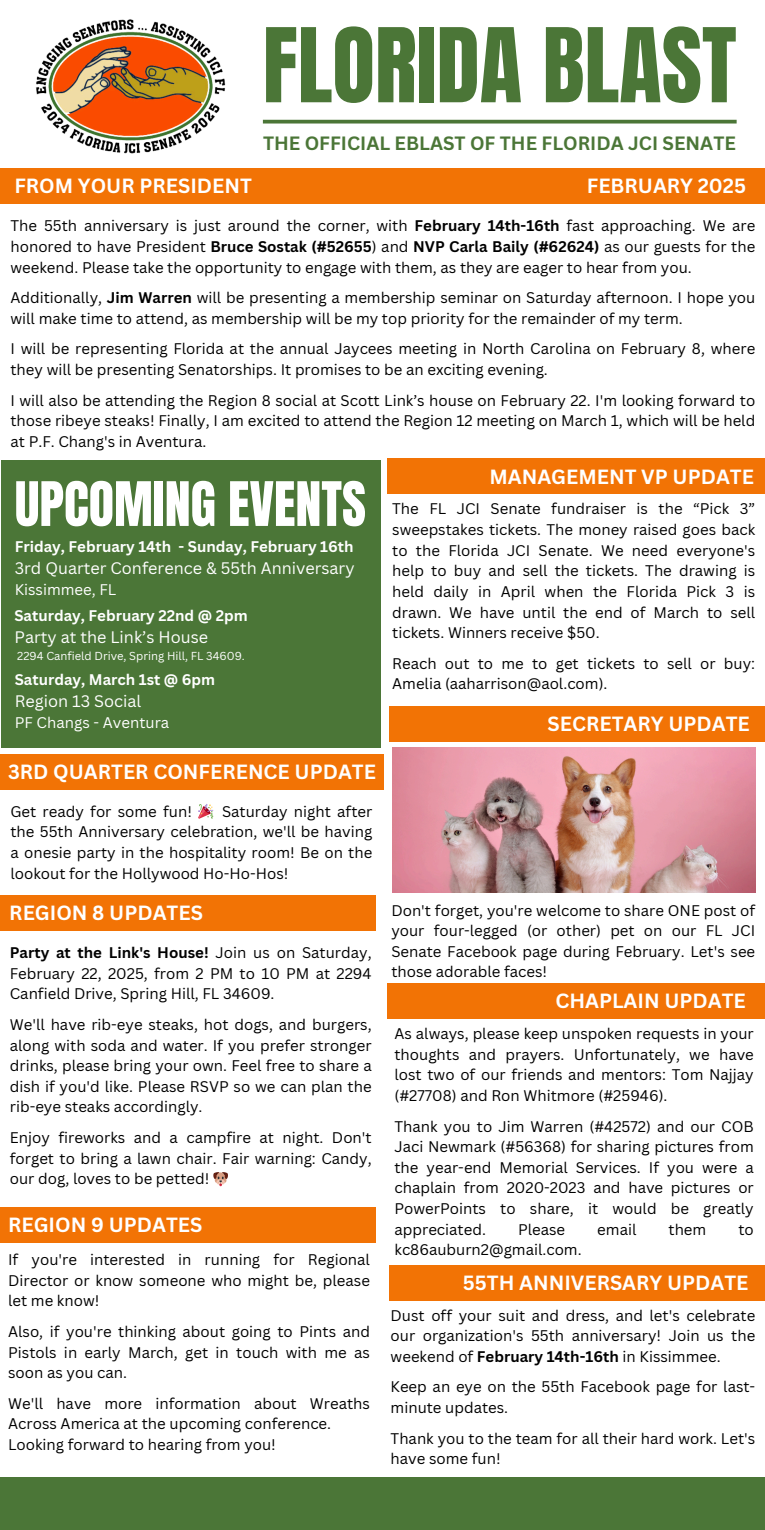
<style>
.page{position:relative;width:765px;height:1530px;background:#fff}
.page>*{position:absolute;margin:0;border:0;box-sizing:border-box;transform-origin:0 0}
.t1{font:87.5px "Anton";color:#4b7637}
.t2{font:52.12px "Anton";color:#fff}
.t3{font:700 20px "Canva Sans";color:#fff}
.t4{font:700 18.75px "Canva Sans";color:#4b7637}
.t5{font:16.25px "Canva Sans";color:#fff}
.t6{font:15px/20.6px "Canva Sans";color:#000;text-align:justify}
.t7{font:700 15px "Canva Sans";color:#fff}
.t8{font:15px "Canva Sans";color:#fff}
.t9{font:11.25px "Canva Sans";color:#fff}
.s1{font-weight:700}
</style>
<div class="page">
<svg style="left:263px;top:120px;width:474px;height:4px;background:#60864e"></svg>
<img style="left:36px;top:19px;width:190px;height:135px">
<div style="left:2px;top:461px;width:379px;height:287px;background:#4b7637"></div>
<div style="left:0;top:1477px;width:765px;height:53px;background:#4b7637"></div>
<img style="left:392px;top:748px;width:364px;height:144px">
<div style="left:0;top:168px;width:765px;height:35px;background:#f27305"></div>
<div style="left:387px;top:459px;width:378px;height:35px;background:#f27305"></div>
<div style="left:389px;top:1265px;width:376px;height:35px;background:#f27305"></div>
<div style="left:0;top:895px;width:376px;height:35px;background:#f27305"></div>
<div style="left:389px;top:707px;width:376px;height:35px;background:#f27305"></div>
<div style="left:0;top:1207px;width:375px;height:35px;background:#f27305"></div>
<div style="left:387px;top:984px;width:378px;height:35px;background:#f27305"></div>
<div style="left:0;top:754px;width:384px;height:35px;background:#f27305"></div>
<h4 class="t1" style="left:263px;top:3px;width:475px">FLORIDA BLAST</h4>
<h4 class="t4" style="left:263px;top:130px;width:474px">THE OFFICIAL EBLAST OF THE FLORIDA JCI SENATE</h4>
<h4 class="t3" style="left:14px;top:172px;width:239px">FROM YOUR PRESIDENT</h4>
<h4 class="t3" style="left:587px;top:172px;width:161px">FEBRUARY 2025</h4>
<h2 class="t6" style="left:10px;top:215px;width:746px">The 55th anniversary is just around the corner, with <span class="s1">February 14th-16th</span> fast approaching. We are honored to have President <span class="s1">Bruce Sostak (#52655</span>) and <span class="s1">NVP Carla Baily (#62624)</span> as our guests for the weekend. Please take the opportunity to engage with them, as they are eager to hear from you.</h2>
<h4 class="t6" style="left:10px;top:287px;width:746px">Additionally, <span class="s1">Jim Warren</span> will be presenting a membership seminar on Saturday afternoon. I hope you will make time to attend, as membership will be my top priority for the remainder of my term.</h4>
<p class="t6" style="left:10px;top:338px;width:746px">I will be representing Florida at the annual Jaycees meeting in North Carolina on February 8, where they will be presenting Senatorships. It promises to be an exciting evening.</p>
<p class="t6" style="left:10px;top:390px;width:746px">I will also be attending the Region 8 social at Scott Link’s house on February 22. I'm looking forward to those ribeye steaks! Finally, I am excited to attend the Region 12 meeting on March 1, which will be held at P.F. Chang's in Aventura.</p>
<p class="t3" style="left:489px;top:462px;width:266px">MANAGEMENT VP UPDATE</p>
<p class="t2" style="left:15px;top:467px;width:353px">UPCOMING EVENTS</p>
<h4 class="t6" style="left:392px;top:498px;width:365px">The FL JCI Senate fundraiser is the “Pick 3” sweepstakes tickets. The money raised goes back to the Florida JCI Senate. We need everyone's help to buy and sell the tickets. The drawing is held daily in April when the Florida Pick 3 is drawn. We have until the end of March to sell tickets. Winners receive $50.</h4>
<h4 class="t6" style="left:392px;top:653px;width:365px">Reach out to me to get tickets to sell or buy:<br>Amelia (aaharrison@aol.com).</h4>
<h3 class="t7" style="left:15px;top:536px;width:340px">Friday, February 14th - Sunday, February 16th</h3>
<h3 class="t5" style="left:15px;top:556px;width:341px">3rd Quarter Conference &amp; 55th Anniversary</h3>
<h3 class="t8" style="left:15px;top:579px;width:103px">Kissimmee, FL</h3>
<h1 class="t7" style="left:14px;top:605px;width:235px">Saturday, February 22nd @ 2pm</h1>
<p class="t5" style="left:14px;top:625px;width:195px">Party at the Link’s House</p>
<h3 class="t9" style="left:17px;top:648px;width:229px">2294 Canfield Drive, Spring Hill, FL 34609.</h3>
<h4 class="t7" style="left:15px;top:669px;width:202px">Saturday, March 1st @ 6pm</h4>
<h4 class="t5" style="left:15px;top:689px;width:128px">Region 13 Social</h4>
<h4 class="t8" style="left:15px;top:712px;width:156px">PF Changs - Aventura</h4>
<h3 class="t3" style="left:548px;top:710px;width:204px">SECRETARY UPDATE</h3>
<h4 class="t3" style="left:8px;top:757px;width:369px">3RD QUARTER CONFERENCE UPDATE</h4>
<h3 class="t6" style="left:10px;top:801px;width:183px">Get ready for some fun!</h3>
<h3 class="t6" style="left:10px;top:801px;width:363px;text-indent:212px">Saturday night after the 55th Anniversary celebration, we'll be having a onesie party in the hospitality room! Be on the lookout for the Hollywood Ho-Ho-Hos!</h3>
<h3 class="t3" style="left:9px;top:898px;width:195px">REGION 8 UPDATES</h3>
<h3 class="t6" style="left:10px;top:942px;width:363px"><span class="s1">Party at the Link's House!</span> Join us on Saturday, February 22, 2025, from 2 PM to 10 PM at 2294<br>Canfield Drive, Spring Hill, FL 34609.</h3>
<h4 class="t6" style="left:10px;top:1014px;width:363px">We'll have rib-eye steaks, hot dogs, and burgers, along with soda and water. If you prefer stronger drinks, please bring your own. Feel free to share a dish if you'd like. Please RSVP so we can plan the rib-eye steaks accordingly.</h4>
<h4 class="t6" style="left:10px;top:1127px;width:363px">Enjoy fireworks and a campfire at night. Don't forget to bring a lawn chair. Fair warning: Candy, our dog, loves to be petted!</h4>
<h4 class="t3" style="left:8px;top:1210px;width:196px">REGION 9 UPDATES</h4>
<h4 class="t6" style="left:8px;top:1249px;width:363px">If you're interested in running for Regional Director or know someone who might be, please let me know!</h4>
<h4 class="t6" style="left:8px;top:1321px;width:363px">Also, if you're thinking about going to Pints and Pistols in early March, get in touch with me as soon as you can.</h4>
<h3 class="t6" style="left:8px;top:1393px;width:363px;text-align:left">We'll have more information about Wreaths<br>Across America at the upcoming conference.<br>Looking forward to hearing from you!</h3>
<p class="t6" style="left:391px;top:899px;width:365px">Don't forget, you're welcome to share ONE post of your four-legged (or other) pet on our FL JCI Senate Facebook page during February. Let's see those adorable faces!</p>
<h4 class="t3" style="left:555px;top:987px;width:192px">CHAPLAIN UPDATE</h4>
<h3 class="t6" style="left:394px;top:1023px;width:361px">As always, please keep unspoken requests in your thoughts and prayers. Unfortunately, we have lost two of our friends and mentors: Tom Najjay (#27708) and Ron Whitmore (#25946).</h3>
<h4 class="t6" style="left:394px;top:1115px;width:361px">Thank you to Jim Warren (#42572) and our COB Jaci Newmark (#56368) for sharing pictures from the year-end Memorial Services. If you were a chaplain from 2020-2023 and have pictures or PowerPoints to share, it would be greatly appreciated.</h4>
<h4 class="t6" style="left:518px;top:1219px;width:49px">Please</h4>
<h4 class="t6" style="left:597px;top:1219px;width:41px">email</h4>
<h4 class="t6" style="left:669px;top:1219px;width:39px">them</h4>
<h4 class="t6" style="left:738px;top:1219px;width:17px">to</h4>
<h4 class="t6" style="left:394px;top:1239px;width:189px">kc86auburn2@gmail.com.</h4>
<h4 class="t3" style="left:463px;top:1268px;width:287px">55TH ANNIVERSARY UPDATE</h4>
<h4 class="t6" style="left:391px;top:1304px;width:366px">Dust off your suit and dress, and let's celebrate our organization's 55th anniversary! Join us the weekend of <span class="s1">February 14th-16th</span> in Kissimmee.</h4>
<h3 class="t6" style="left:391px;top:1376px;width:366px">Keep an eye on the 55th Facebook page for last&shy;minute updates.</h3>
<h4 class="t6" style="left:391px;top:1428px;width:366px">Thank you to the team for all their hard work. Let's have some fun!</h4>
</div>
